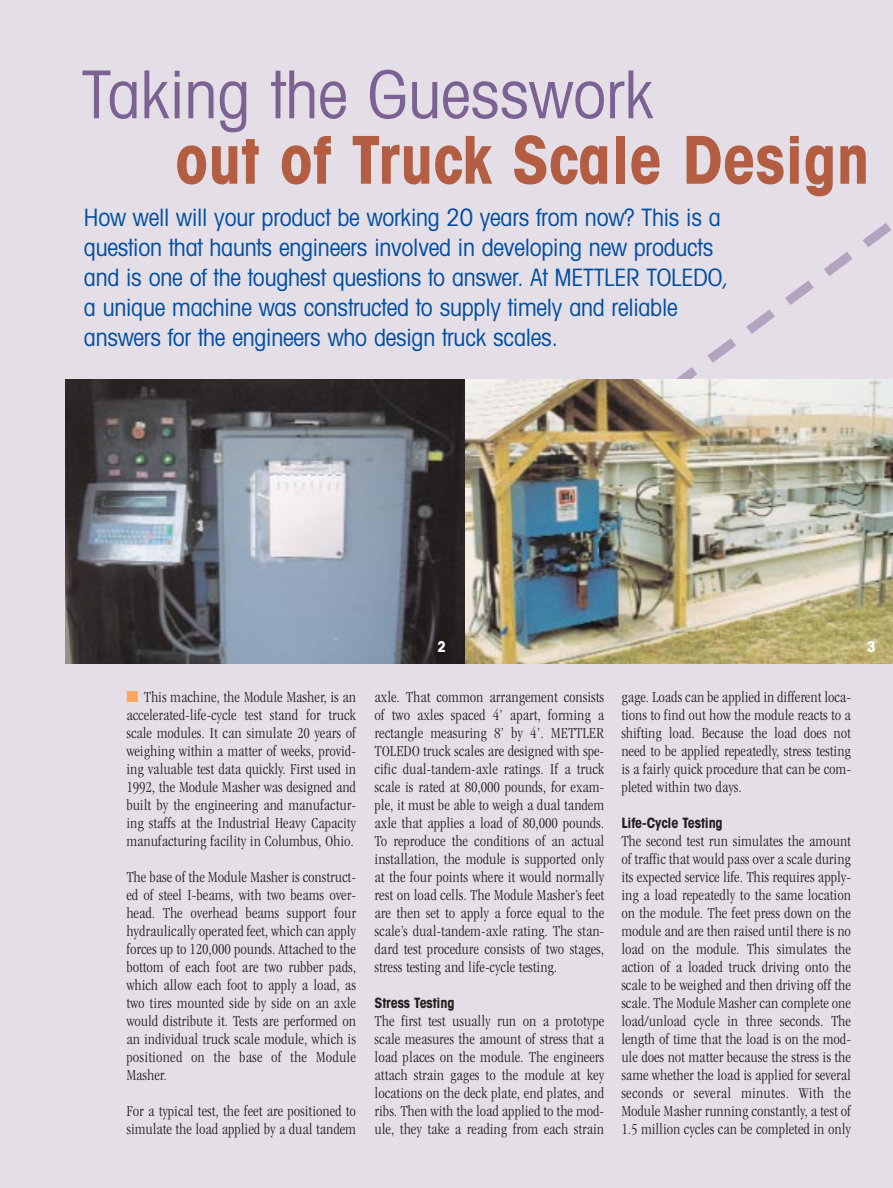
<style>
.page{position:relative;width:893px;height:1188px;background:#fff}
.page>*{position:absolute;margin:0;border:0;box-sizing:border-box;transform-origin:0 0}
.t1{font:700 condensed 66px "Avant Garde";color:#b35d42}
.t2{font:condensed 66px "Avant Garde";color:#7c6193}
.t3{font:condensed 24px/30px "Avant Garde";letter-spacing:-.01em;color:#004ea1}
.t4{font:300 condensed 15.75px/18px "MTD Magazin";letter-spacing:-.01em;color:#231f1f;text-align:justify}
.t5{font:700 condensed 15px "Avant Garde";color:#fff}
.t6{font:700 condensed 14.25px "Avant Garde";letter-spacing:-.01em;color:#231f1f}
.s1{color:#faa75b}
</style>
<div class="page">
<div style="left:0;top:0;width:892px;height:1188px;background:#e4dee7"></div>
<svg style="left:660px;top:223px;width:232px;height:157px"></svg>
<img style="left:464px;top:380px;width:428px;height:284px">
<svg style="left:65px;top:380px;width:399px;height:284px;background:#686d74"></svg>
<h1 class="t2" style="left:82px;top:70px;width:573px">Taking the Guesswork</h1>
<h1 class="t1" style="left:175px;top:136px;width:696px">out of Truck Scale Design</h1>
<p class="t3" style="left:84px;top:205px;width:646px">How well will your product be working 20 years from now? This is a question that haunts engineers involved in developing new products and is one of the toughest questions to answer. At METTLER TOLEDO, a unique machine was constructed to supply timely and reliable answers for the engineers who design truck scales.</p>
<p class="t4" style="left:126px;top:689px;width:231px"><span class="s1">■</span> This machine, the Module Masher, is an accelerated-life-cycle test stand for truck scale modules. It can simulate 20 years of weighing within a matter of weeks, provid&shy;ing valuable test data quickly. First used in 1992, the Module Masher was designed and built by the engineering and manufactur&shy;ing staffs at the Industrial Heavy Capacity manufacturing facility in Columbus, Ohio.</p>
<p class="t4" style="left:126px;top:869px;width:231px">The base of the Module Masher is construct&shy;ed of steel I-beams, with two beams over&shy;head. The overhead beams support four hydraulically operated feet, which can apply forces up to 120,000 pounds. Attached to the bottom of each foot are two rubber pads, which allow each foot to apply a load, as two tires mounted side by side on an axle would distribute it. Tests are performed on an individual truck scale module, which is positioned on the base of the Module Masher.</p>
<p class="t4" style="left:126px;top:1103px;width:231px">For a typical test, the feet are positioned to simulate the load applied by a dual tandem</p>
<p class="t5" style="left:437px;top:641px;width:10px">2</p>
<p class="t5" style="left:867px;top:641px;width:10px">3</p>
<p class="t4" style="left:374px;top:689px;width:231px">axle. That common arrangement consists of two axles spaced 4’ apart, forming a rectangle measuring 8’ by 4’. METTLER TOLEDO truck scales are designed with spe&shy;cific dual-tandem-axle ratings. If a truck scale is rated at 80,000 pounds, for exam&shy;ple, it must be able to weigh a dual tandem axle that applies a load of 80,000 pounds.<br>To reproduce the conditions of an actual installation, the module is supported only at the four points where it would normally rest on load cells. The Module Masher’s feet are then set to apply a force equal to the scale’s dual-tandem-axle rating. The stan&shy;dard test procedure consists of two stages, stress testing and life-cycle testing.</p>
<p class="t6" style="left:374px;top:998px;width:81px">Stress Testing</p>
<p class="t4" style="left:374px;top:1013px;width:231px">The first test usually run on a prototype scale measures the amount of stress that a load places on the module. The engineers attach strain gages to the module at key locations on the deck plate, end plates, and ribs. Then with the load applied to the mod&shy;ule, they take a reading from each strain</p>
<p class="t4" style="left:621px;top:689px;width:231px">gage. Loads can be applied in different loca&shy;tions to find out how the module reacts to a shifting load. Because the load does not need to be applied repeatedly, stress testing is a fairly quick procedure that can be com&shy;pleted within two days.</p>
<p class="t6" style="left:621px;top:818px;width:103px">Life-Cycle Testing</p>
<p class="t4" style="left:621px;top:833px;width:231px">The second test run simulates the amount of traffic that would pass over a scale during its expected service life. This requires apply&shy;ing a load repeatedly to the same location on the module. The feet press down on the module and are then raised until there is no load on the module. This simulates the action of a loaded truck driving onto the scale to be weighed and then driving off the scale. The Module Masher can complete one load/unload cycle in three seconds. The length of time that the load is on the mod&shy;ule does not matter because the stress is the same whether the load is applied for several seconds or several minutes. With the Module Masher running constantly, a test of 1.5 million cycles can be completed in only</p>
</div>
